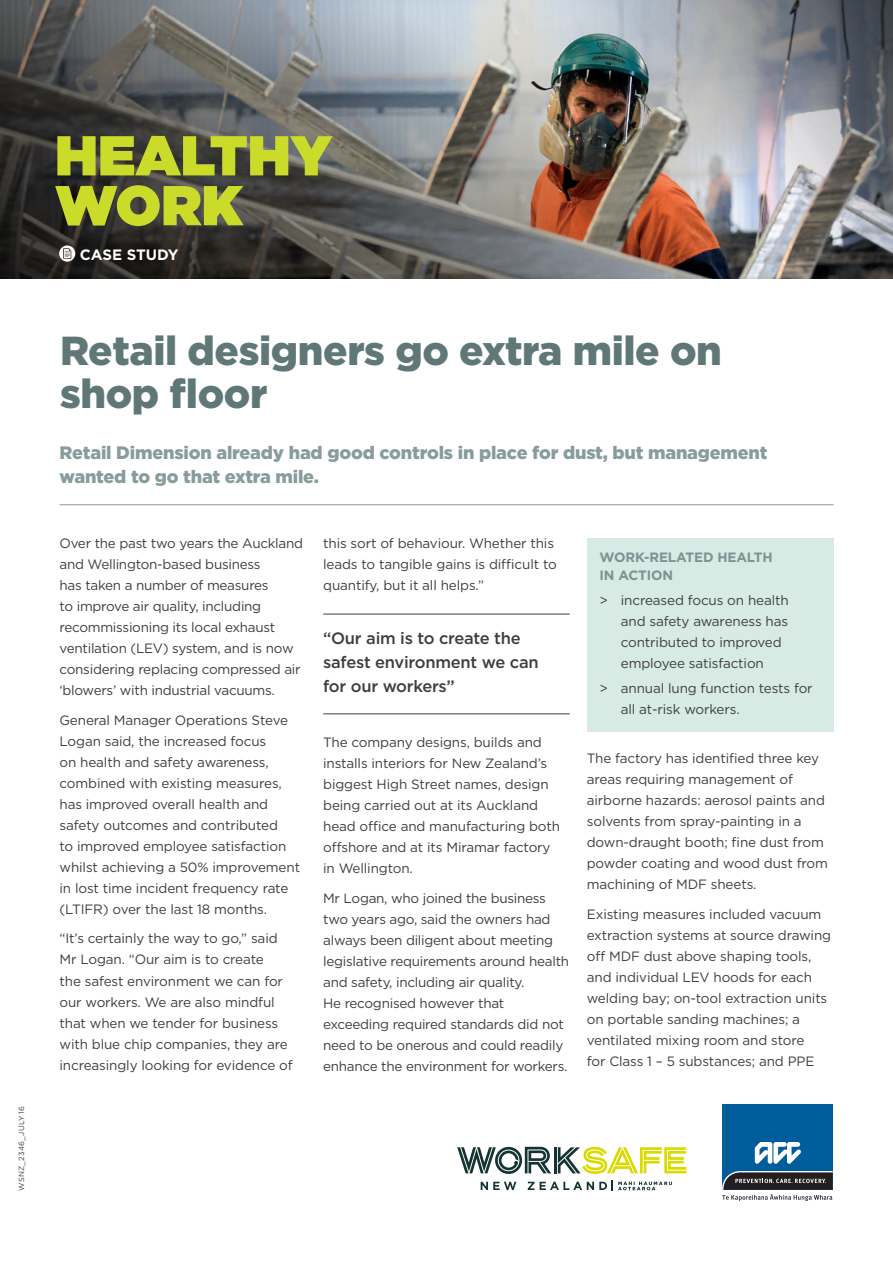
<style>
.page{position:relative;width:893px;height:1263px;background:#fff}
.page>*{position:absolute;margin:0;border:0;box-sizing:border-box;transform-origin:0 0}
.Cover_Head{font:900 56.1px/49.8px "Gotham";letter-spacing:.005em;color:#cadb2a}
.t1{font:900 40.5px/43.5px "Gotham";letter-spacing:-.01em;color:#5f7877}
.intro{font:900 18px/24px "Gotham";letter-spacing:-.01em;color:#879c9c}
.quote_bottom{font:500 16.5px/24px "Gotham";letter-spacing:-.015em;color:#3e3e3f}
.t2{font:700 15px "Gotham";color:#fff}
.body{font:13.5px/21px "Gotham";letter-spacing:-.01em;color:#3e3e3f}
.Casestudy_heading{font:700 13.5px/18px "Gotham";letter-spacing:-.01em;color:#7d9292}
.body-2{font:7.5px "Gotham";letter-spacing:.03em;color:#3e3e3f}
</style>
<div class="page">
<div style="left:722px;top:1104px;width:111px;height:86px;background:#005d9c"></div>
<svg style="left:755px;top:1142px;width:46px;height:22px"></svg>
<svg style="left:722px;top:1171px;width:111px;height:30px"></svg>
<hr style="left:554px;top:1147px;width:3px;height:26px;background:#153333">
<svg style="left:558px;top:1147px;width:128px;height:27px"></svg>
<svg style="left:457px;top:1147px;width:94px;height:27px"></svg>
<svg style="left:481px;top:1180px;width:131px;height:11px"></svg>
<svg style="left:618px;top:1181px;width:54px;height:9px"></svg>
<hr style="left:323px;top:614px;width:247px;height:1px;background:#3e3e3f">
<hr style="left:323px;top:713px;width:247px;height:1px;background:#3e3e3f">
<img style="left:0;top:0;width:893px;height:279px">
<hr style="left:60px;top:504px;width:773px;height:1px;background:#879c9c">
<div style="left:587px;top:538px;width:246px;height:193px;background:#d7eae4"></div>
<svg style="left:59px;top:245px;width:16px;height:17px"></svg>
<p class="Cover_Head" style="left:55px;top:130px;width:278px">HEALTHY<br>WORK</p>
<h2 class="t2" style="left:80px;top:245px;width:100px">CASE STUDY</h2>
<p class="body-2" style="left:17px;top:1190px;width:86px;rotate:-90deg">WSNZ_2346_JULY 16</p>
<h1 class="t1" style="left:60px;top:328px;width:663px">Retail designers go extra mile on shop floor</h1>
<p class="intro" style="left:60px;top:440px;width:710px">Retail Dimension already had good controls in place for dust, but management wanted to go that extra mile.</p>
<p class="body" style="left:60px;top:533px;width:245px">Over the past two years the Auckland and Wellington-based business<br>has taken a number of measures<br>to improve air quality, including recommissioning its local exhaust ventilation (LEV) system, and is now considering replacing compressed air ‘blowers’ with industrial vacuums.</p>
<p class="body" style="left:60px;top:709px;width:242px">General Manager Operations Steve Logan said, the increased focus<br>on health and safety awareness, combined with existing measures, has improved overall health and safety outcomes and contributed<br>to improved employee satisfaction whilst achieving a 50% improvement in lost time incident frequency rate (LTIFR) over the last 18 months.</p>
<p class="body" style="left:60px;top:928px;width:235px">“It’s certainly the way to go,” said Mr Logan. “Our aim is to create<br>the safest environment we can for our workers. We are also mindful that when we tender for business with blue chip companies, they are increasingly looking for evidence of</p>
<p class="body" style="left:323px;top:533px;width:235px">this sort of behaviour. Whether this leads to tangible gains is difficult to quantify, but it all helps.”</p>
<p class="quote_bottom" style="left:323px;top:626px;width:217px">“Our aim is to create the safest environment we can for our workers”</p>
<p class="body" style="left:323px;top:732px;width:238px">The company designs, builds and installs interiors for New Zealand’s biggest High Street names, design being carried out at its Auckland head office and manufacturing both offshore and at its Miramar factory in Wellington.</p>
<p class="body" style="left:323px;top:887px;width:247px">Mr Logan, who joined the business two years ago, said the owners had always been diligent about meeting legislative requirements around health and safety, including air quality.<br>He recognised however that exceeding required standards did not need to be onerous and could readily enhance the environment for workers.</p>
<p class="Casestudy_heading" style="left:600px;top:548px;width:175px">WORK-RELATED HEALTH<br>IN ACTION</p>
<p class="body" style="left:621px;top:589px;width:169px;text-indent:-21px">&gt; increased focus on health and safety awareness has contributed to improved employee satisfaction</p>
<p class="body" style="left:621px;top:678px;width:193px;text-indent:-21px">&gt; annual lung function tests for all at-risk workers.</p>
<p class="body" style="left:587px;top:748px;width:243px">The factory has identified three key areas requiring management of airborne hazards: aerosol paints and solvents from spray-painting in a down-draught booth; fine dust from powder coating and wood dust from machining of MDF sheets.</p>
<p class="body" style="left:587px;top:903px;width:246px">Existing measures included vacuum extraction systems at source drawing off MDF dust above shaping tools, and individual LEV hoods for each welding bay; on-tool extraction units on portable sanding machines; a ventilated mixing room and store<br>for Class 1 – 5 substances; and PPE</p>
</div>
